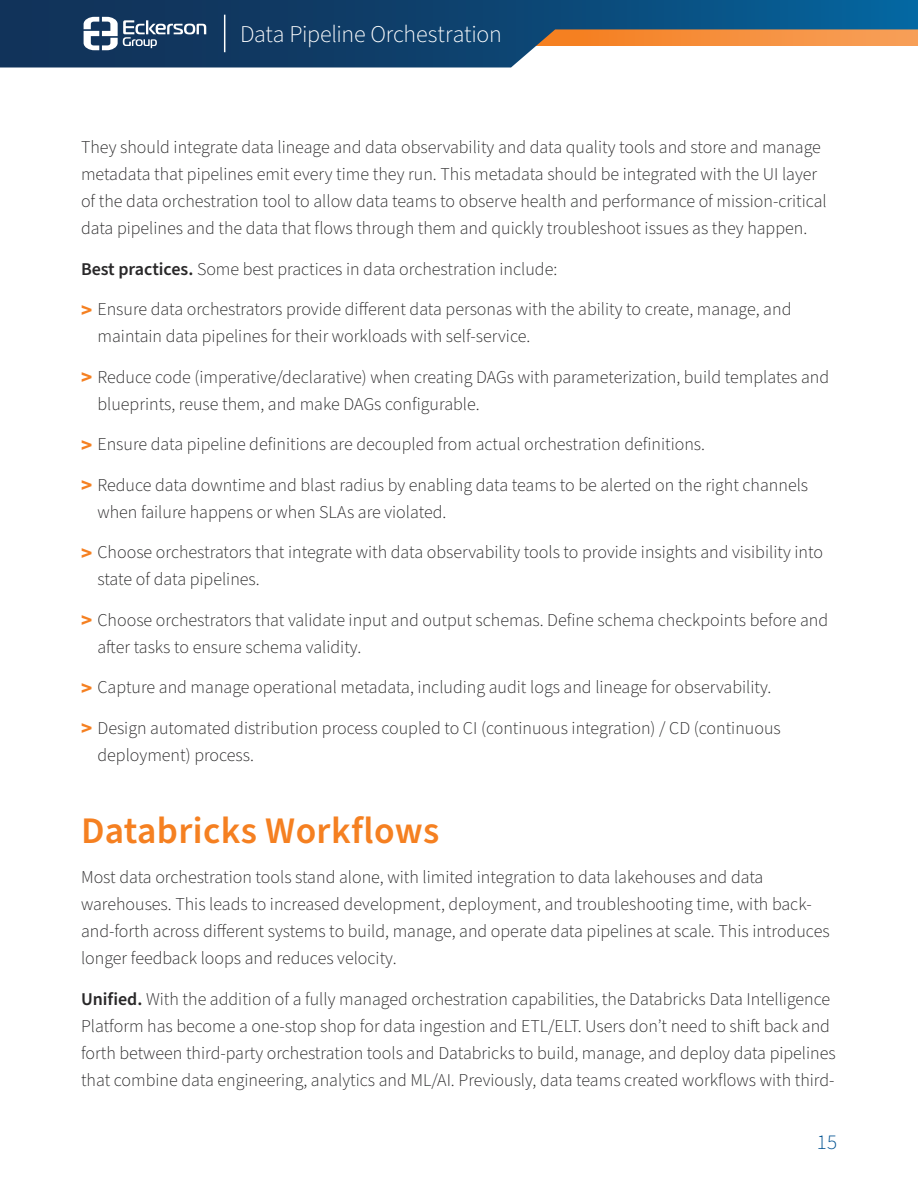
<style>
.page{position:relative;width:918px;height:1188px;background:#fff}
.page>*{position:absolute;margin:0;border:0;box-sizing:border-box;transform-origin:0 0}
.t1{font:600 37.5px "Source Sans Pro";letter-spacing:.01em;color:#f58021}
.t2{font:300 24px "Source Sans Pro";letter-spacing:-.01em;color:#fff}
.t3{font:300 21px "Source Sans Pro";color:#005291}
.t4{font:300 18px/27px "Source Sans Pro";color:#292829}
.s1{font-weight:600}
.s2{font-weight:700;font-size:21px;color:#f58021}
</style>
<div class="page">
<svg style="left:0;top:0;width:918px;height:68px;background:#4b677f"></svg>
<svg style="left:84px;top:17px;width:122px;height:33px"></svg>
<hr style="left:224px;top:15px;width:1px;height:37px;background:#fff">
<h2 class="t2" style="left:240px;top:18px;width:263px">Data Pipeline Orchestration</h2>
<p class="t4" style="left:81px;top:135px;width:747px">They should integrate data lineage and data observability and data quality tools and store and manage metadata that pipelines emit every time they run. This metadata should be integrated with the UI layer of the data orchestration tool to allow data teams to observe health and performance of mission-critical data pipelines and the data that flows through them and quickly troubleshoot issues as they happen.</p>
<p class="t4" style="left:81px;top:256px;width:478px"><span class="s1">Best practices.</span> Some best practices in data orchestration include:</p>
<p class="t4" style="left:98px;top:297px;width:695px;text-indent:-16px"><span class="s2">&gt;</span> Ensure data orchestrators provide different data personas with the ability to create, manage, and maintain data pipelines for their workloads with self-service.</p>
<p class="t4" style="left:98px;top:364px;width:733px;text-indent:-16px"><span class="s2">&gt;</span> Reduce code (imperative/declarative) when creating DAGs with parameterization, build templates and blueprints, reuse them, and make DAGs configurable.</p>
<p class="t4" style="left:81px;top:432px;width:626px"><span class="s2">&gt;</span> Ensure data pipeline definitions are decoupled from actual orchestration definitions.</p>
<p class="t4" style="left:98px;top:472px;width:712px;text-indent:-16px"><span class="s2">&gt;</span> Reduce data downtime and blast radius by enabling data teams to be alerted on the right channels when failure happens or when SLAs are violated.</p>
<p class="t4" style="left:98px;top:540px;width:727px;text-indent:-16px"><span class="s2">&gt;</span> Choose orchestrators that integrate with data observability tools to provide insights and visibility into state of data pipelines.</p>
<p class="t4" style="left:98px;top:607px;width:732px;text-indent:-16px"><span class="s2">&gt;</span> Choose orchestrators that validate input and output schemas. Define schema checkpoints before and after tasks to ensure schema validity.</p>
<p class="t4" style="left:81px;top:675px;width:692px"><span class="s2">&gt;</span> Capture and manage operational metadata, including audit logs and lineage for observability.</p>
<p class="t4" style="left:98px;top:715px;width:685px;text-indent:-16px"><span class="s2">&gt;</span> Design automated distribution process coupled to CI (continuous integration) / CD (continuous deployment) process.</p>
<h1 class="t1" style="left:81px;top:805px;width:360px">Databricks Workflows</h1>
<p class="t4" style="left:81px;top:864px;width:750px">Most data orchestration tools stand alone, with limited integration to data lakehouses and data warehouses. This leads to increased development, deployment, and troubleshooting time, with back&shy;and-forth across different systems to build, manage, and operate data pipelines at scale. This introduces longer feedback loops and reduces velocity.</p>
<p class="t4" style="left:81px;top:986px;width:756px"><span class="s1">Unified.</span> With the addition of a fully managed orchestration capabilities, the Databricks Data Intelligence Platform has become a one-stop shop for data ingestion and ETL/ELT. Users don’t need to shift back and forth between third-party orchestration tools and Databricks to build, manage, and deploy data pipelines that combine data engineering, analytics and ML/AI. Previously, data teams created workflows with third-</p>
<p class="t3" style="left:817px;top:1128px;width:22px">15</p>
</div>
